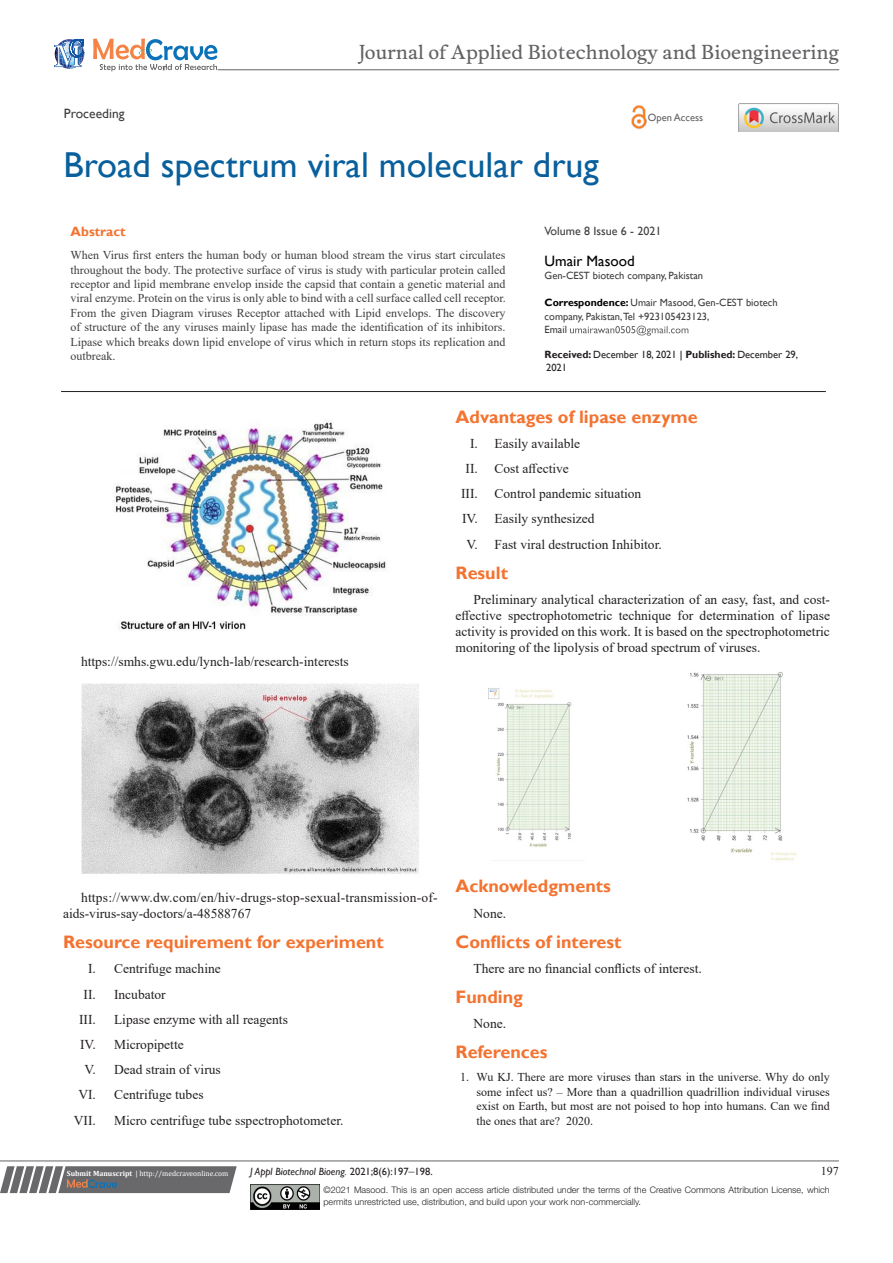
<style>
.page{position:relative;width:893px;height:1263px;background:#fff}
.page>*{position:absolute;margin:0;border:0;box-sizing:border-box;transform-origin:0 0}
.t1{font:36px "Gill Sans";color:#085f9c}
.t2{font:18.6px "Musee";color:#636366}
.List_Paragraph{font:700 18px "Gill Sans";color:#f37331}
.t3{font:15px "Gill Sans";color:#000}
.List_Paragraph-2{font:13.5px/16.2px "Times New Roman";color:#231f20}
.t4{font:13.5px "Gill Sans";color:#3e3e3f}
.t5{font:700 13.5px "Gill Sans";color:#f37331}
.Body_Text{font:12px/14.4px "Times New Roman";color:#3e3e3f;text-align:justify}
.t6{font:12px/14.4px "Times New Roman";color:#231f20;text-align:justify}
.t7{font:12px "Gill Sans";color:#3e3e3f}
.t8{font:10.5px/13.5px "Gill Sans";color:#3e3e3f}
.t9{font:10.5px/12.6px "Gill Sans";color:#231f20}
.t10{font:italic 10.5px "Gill Sans";color:#231f20}
.t11{font:10.5px "Gill Sans";color:#636366}
.t12{font:300 9px/12px "Helvetica Neue LT Std";color:#231f20}
.t13{font:7.5px "Cambria";color:#fff}
.s1{font-weight:700;color:#000}
.s2{font-weight:700}
.s3{color:#000}
.s4{font-style:normal}
.s5{font-family:"Times New Roman";font-style:normal;font-size:12px}
</style>
<div class="page">
<svg style="left:0;top:1166px;width:237px;height:27px;background:#78787a"></svg>
<hr style="left:0;top:1161px;width:839px;height:1px;background:#626465">
<hr style="left:61px;top:391px;width:765px;height:1px;background:#231f20">
<img style="left:250px;top:1185px;width:69px;height:24px">
<svg style="left:570px;top:326px;width:118px;height:10px"></svg>
<svg style="left:54px;top:39px;width:30px;height:30px"></svg>
<svg style="left:93px;top:38px;width:124px;height:33px"></svg>
<hr style="left:218px;top:70px;width:621px;height:1px;background:#626465">
<img style="left:631px;top:105px;width:16px;height:24px">
<img style="left:739px;top:104px;width:99px;height:28px">
<img style="left:115px;top:421px;width:272px;height:210px">
<img style="left:81px;top:683px;width:338px;height:191px">
<img style="left:488px;top:672px;width:309px;height:189px">
<p class="t2" style="left:359px;top:41px;width:482px">Journal of Applied Biotechnology and Bioengineering</p>
<p class="t4" style="left:64px;top:105px;width:62px">Proceeding</p>
<p class="t11" style="left:648px;top:112px;width:57px">Open Access</p>
<p class="t1" style="left:64px;top:144px;width:537px">Broad spectrum viral molecular drug</p>
<p class="t5" style="left:71px;top:223px;width:57px">Abstract</p>
<p class="Body_Text" style="left:71px;top:248px;width:437px">When Virus first enters the human body or human blood stream the virus start circulates throughout the body. The protective surface of virus is study with particular protein called receptor and lipid membrane envelop inside the capsid that contain a genetic material and viral enzyme. Protein on the virus is only able to bind with a cell surface called cell receptor.<br>From the given Diagram viruses Receptor attached with Lipid envelops. The discovery of structure of the any viruses mainly lipase has made the identification of its inhibitors.<br>Lipase which breaks down lipid envelope of virus which in return stops its replication and outbreak.</p>
<p class="t7" style="left:545px;top:224px;width:118px">Volume 8 Issue 6 - 2021</p>
<p class="t3" style="left:545px;top:252px;width:92px">Umair Masood</p>
<p class="t8" style="left:545px;top:269px;width:160px">Gen-CEST biotech company, Pakistan</p>
<p class="t8" style="left:545px;top:296px;width:235px"><span class="s1">Correspondence:</span> Umair Masood, Gen-CEST biotech company, Pakistan,Tel +923105423123,</p>
<p class="t8" style="left:545px;top:323px;width:24px">Email</p>
<p class="t9" style="left:545px;top:349px;width:255px"><span class="s2">Received:</span> December 18, 2021 <span class="s3">|</span> <span class="s2">Published:</span> December 29,<br>2021</p>
<p class="List_Paragraph-2" style="left:81px;top:653px;width:269px">https://smhs.gwu.edu/lynch-lab/research-interests</p>
<p class="List_Paragraph" style="left:455px;top:406px;width:244px">Advantages of lipase enzyme</p>
<p class="List_Paragraph-2" style="left:470px;top:435px;width:112px">I. Easily available</p>
<p class="List_Paragraph-2" style="left:466px;top:460px;width:105px">II. Cost affective</p>
<p class="List_Paragraph-2" style="left:461px;top:485px;width:182px">III. Control pandemic situation</p>
<p class="List_Paragraph-2" style="left:462px;top:510px;width:134px">IV. Easily synthesized</p>
<p class="List_Paragraph-2" style="left:467px;top:535px;width:197px">V. Fast viral destruction Inhibitor.</p>
<p class="List_Paragraph" style="left:455px;top:562px;width:54px">Result</p>
<p class="List_Paragraph-2" style="left:455px;top:591px;width:376px;text-align:justify;text-indent:18px">Preliminary analytical characterization of an easy, fast, and cost&shy;effective spectrophotometric technique for determination of lipase activity is provided on this work. It is based on the spectrophotometric monitoring of the lipolysis of broad spectrum of viruses.</p>
<p class="List_Paragraph-2" style="left:63px;top:889px;width:376px;text-indent:18px">https://www.dw.com/en/hiv-drugs-stop-sexual-transmission-of&shy;aids-virus-say-doctors/a-48588767</p>
<p class="List_Paragraph" style="left:63px;top:931px;width:322px">Resource requirement for experiment</p>
<p class="List_Paragraph-2" style="left:88px;top:960px;width:134px">I. Centrifuge machine</p>
<p class="List_Paragraph-2" style="left:84px;top:985px;width:84px">II. Incubator</p>
<p class="List_Paragraph-2" style="left:79px;top:1011px;width:18px">III.</p>
<p class="List_Paragraph-2" style="left:114px;top:1011px;width:175px">Lipase enzyme with all reagents</p>
<p class="List_Paragraph-2" style="left:80px;top:1036px;width:105px">IV. Micropipette</p>
<p class="List_Paragraph-2" style="left:85px;top:1061px;width:138px">V. Dead strain of virus</p>
<p class="List_Paragraph-2" style="left:78px;top:1086px;width:127px">VI. Centrifuge tubes</p>
<p class="List_Paragraph-2" style="left:74px;top:1111px;width:24px">VII.</p>
<p class="List_Paragraph-2" style="left:114px;top:1111px;width:231px">Micro centrifuge tube sspectrophotometer.</p>
<p class="List_Paragraph" style="left:455px;top:875px;width:157px">Acknowledgments</p>
<p class="List_Paragraph-2" style="left:473px;top:904px;width:34px">None.</p>
<p class="List_Paragraph" style="left:455px;top:931px;width:168px">Conflicts of interest</p>
<p class="List_Paragraph-2" style="left:473px;top:960px;width:230px">There are no financial conflicts of interest.</p>
<p class="List_Paragraph" style="left:455px;top:986px;width:69px">Funding</p>
<p class="List_Paragraph-2" style="left:473px;top:1015px;width:34px">None.</p>
<p class="List_Paragraph" style="left:455px;top:1041px;width:94px">References</p>
<p class="t6" style="left:476px;top:1070px;width:355px;text-indent:-16px">1. Wu KJ. There are more viruses than stars in the universe. Why do only some infect us? – More than a quadrillion quadrillion individual viruses exist on Earth, but most are not poised to hop into humans. Can we find the ones that are? 2020.</p>
<p class="t13" style="left:67px;top:1169px;width:163px"><span class="s2">Submit Manuscript</span> | http://medcraveonline.com</p>
<p class="t10" style="left:250px;top:1165px;width:184px">J Appl Biotechnol Bioeng. <span class="s4">2021;8(6):197</span><span class="s5">‒</span><span class="s4">198.</span></p>
<p class="t6" style="left:821px;top:1163px;width:19px">197</p>
<p class="t12" style="left:323px;top:1183px;width:508px">©2021 Masood. This is an open access article distributed under the terms of the Creative Commons Attribution License, which permits unrestricted use, distribution, and build upon your work non-commercially.</p>
</div>
